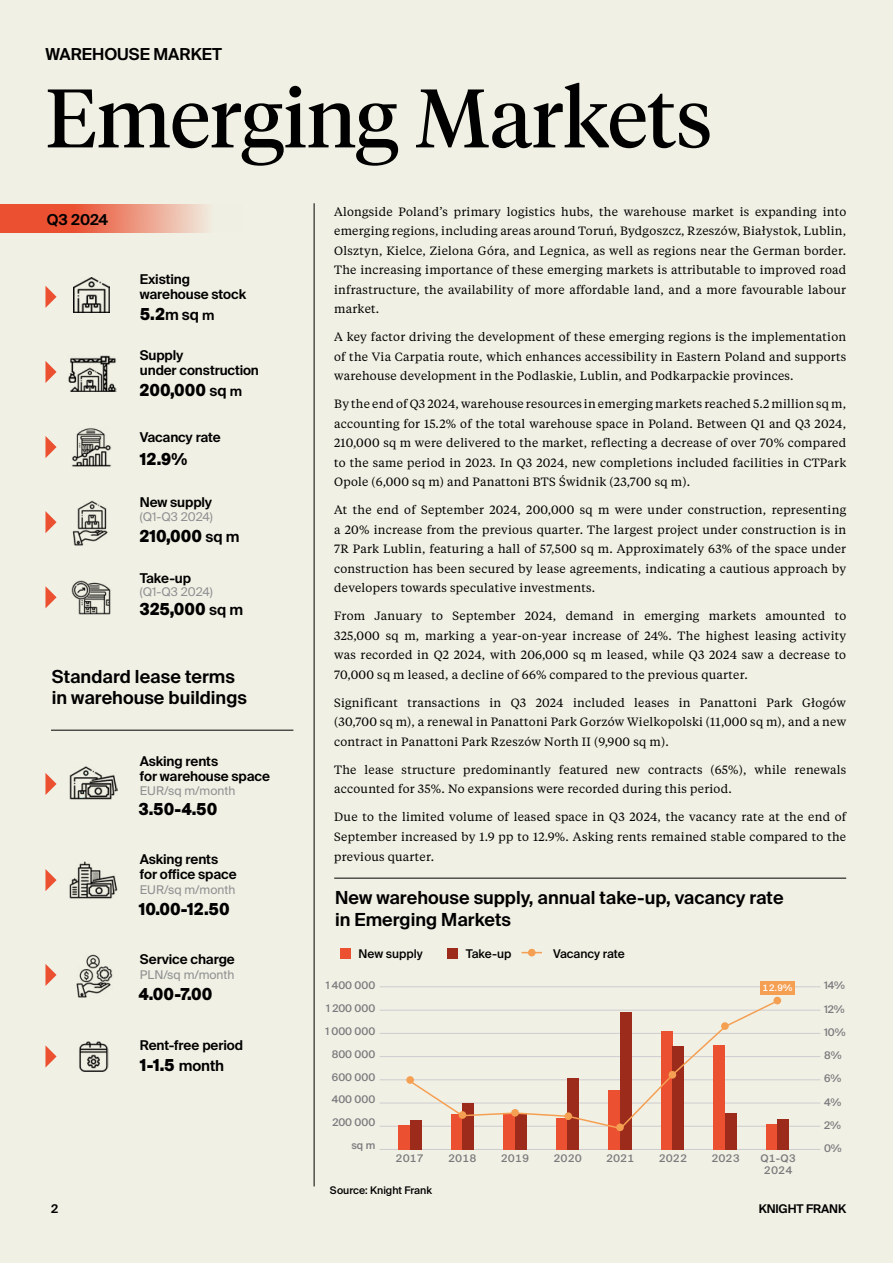
<style>
.page{position:relative;width:893px;height:1263px;background:#f1f0e4}
.page>*{position:absolute;margin:0;border:0;box-sizing:border-box;transform-origin:0 0}
.t1{font:82.5px "Tiempos Headline";color:#000}
.t2{font:600 18px/21.6px "Suisse Intl";color:#000}
.t3{font:900 16.5px "Suisse Intl";letter-spacing:.01em;color:#000;scale:.9 1}
.t4{font:600 16.5px "Suisse Intl";color:#000}
.t5{font:600 15px "Suisse Intl";color:#000}
.t6{font:600 13.5px/15px "Suisse Intl";letter-spacing:-.01em;color:#000}
.t7{font:12px/19.5px "Tiempos Text";letter-spacing:.02em;color:#000;text-align:justify}
.t8{font:12px "Suisse Intl";color:#8f9092}
.t9{font:500 12px "Suisse Intl";color:#000}
.t10{font:600 12px "Suisse Intl";letter-spacing:-.01em;color:#000}
.t11{font:500 10.5px/22.8px "Suisse Intl";color:#7b797d;text-align:right}
.t12{font:500 10.5px/12px "Suisse Intl";color:#7c797c;text-align:center}
.t13{font:500 10.5px "Suisse Intl";color:#000}
.t14{font:500 9px "Suisse Intl";color:#fff}
.s1{font-weight:600;font-size:15px}
.s2{font-weight:600;font-size:13.5px}
</style>
<div class="page">
<hr style="left:314px;top:203px;width:1px;height:983px;background:#000">
<hr style="left:334px;top:878px;width:512px;height:1px;background:#000">
<svg style="left:0;top:204px;width:207px;height:29px;background:#ec8067"></svg>
<img style="left:74px;top:277px;width:35px;height:36px">
<img style="left:68px;top:355px;width:48px;height:37px">
<img style="left:72px;top:428px;width:39px;height:39px">
<img style="left:72px;top:501px;width:36px;height:44px">
<img style="left:72px;top:581px;width:39px;height:33px">
<svg style="left:45px;top:286px;width:12px;height:22px"></svg>
<svg style="left:45px;top:361px;width:12px;height:22px"></svg>
<svg style="left:45px;top:436px;width:12px;height:22px"></svg>
<svg style="left:45px;top:511px;width:12px;height:22px"></svg>
<svg style="left:45px;top:586px;width:12px;height:22px"></svg>
<hr style="left:51px;top:730px;width:242px;height:1px;background:#000">
<img style="left:76px;top:954px;width:37px;height:44px">
<svg style="left:45px;top:964px;width:12px;height:22px"></svg>
<img style="left:69px;top:766px;width:49px;height:34px">
<svg style="left:45px;top:773px;width:12px;height:22px"></svg>
<img style="left:69px;top:861px;width:49px;height:38px">
<svg style="left:45px;top:869px;width:12px;height:22px"></svg>
<img style="left:79px;top:1041px;width:30px;height:31px">
<svg style="left:45px;top:1045px;width:12px;height:22px"></svg>
<div style="left:340px;top:948px;width:11px;height:11px;background:#eb5031"></div>
<div style="left:448px;top:948px;width:10px;height:11px;background:#9c2b1c"></div>
<div style="left:528px;top:949px;width:8px;height:7px;background:#f59f53;border-radius:50%"></div>
<svg style="left:522px;top:952px;width:20px;height:1px"></svg>
<hr style="left:380px;top:1149px;width:440px;height:1px;background:#cdcccf">
<hr style="left:380px;top:1126px;width:440px;height:1px;background:#cdcccf">
<hr style="left:380px;top:1103px;width:440px;height:1px;background:#cdcccf">
<hr style="left:380px;top:1079px;width:440px;height:1px;background:#cdcccf">
<hr style="left:380px;top:1033px;width:440px;height:1px;background:#cdcccf">
<hr style="left:380px;top:1056px;width:440px;height:1px;background:#cdcccf">
<hr style="left:380px;top:1010px;width:440px;height:1px;background:#cdcccf">
<hr style="left:380px;top:986px;width:440px;height:1px;background:#cdcccf">
<div style="left:399px;top:1125px;width:11px;height:25px;background:#eb5031"></div>
<div style="left:410px;top:1120px;width:12px;height:30px;background:#9c2b1c"></div>
<div style="left:451px;top:1114px;width:12px;height:36px;background:#eb5031"></div>
<div style="left:463px;top:1103px;width:11px;height:47px;background:#9c2b1c"></div>
<div style="left:504px;top:1114px;width:11px;height:36px;background:#eb5031"></div>
<div style="left:515px;top:1113px;width:11px;height:37px;background:#9c2b1c"></div>
<div style="left:556px;top:1119px;width:11px;height:31px;background:#eb5031"></div>
<div style="left:567px;top:1078px;width:12px;height:72px;background:#9c2b1c"></div>
<div style="left:608px;top:1090px;width:12px;height:60px;background:#eb5031"></div>
<div style="left:620px;top:1012px;width:11px;height:138px;background:#9c2b1c"></div>
<div style="left:661px;top:1031px;width:11px;height:119px;background:#eb5031"></div>
<div style="left:672px;top:1046px;width:12px;height:104px;background:#9c2b1c"></div>
<div style="left:713px;top:1045px;width:12px;height:105px;background:#eb5031"></div>
<div style="left:725px;top:1113px;width:11px;height:37px;background:#9c2b1c"></div>
<div style="left:766px;top:1124px;width:11px;height:26px;background:#eb5031"></div>
<div style="left:777px;top:1119px;width:12px;height:31px;background:#9c2b1c"></div>
<div style="left:760px;top:981px;width:34px;height:14px;background:#f59f53"></div>
<svg style="left:773px;top:997px;width:8px;height:7px"></svg>
<svg style="left:406px;top:999px;width:374px;height:131px"></svg>
<h3 class="t4" style="left:45px;top:45px;width:178px">WAREHOUSE MARKET</h3>
<h1 class="t1" style="left:45px;top:62px;width:668px">Emerging Markets</h1>
<p class="t5" style="left:47px;top:211px;width:63px">Q3 2024</p>
<p class="t6" style="left:140px;top:272px;width:108px">Existing warehouse stock</p>
<h3 class="t3" style="left:140px;top:304px;width:84px">5.2<span class="s1">m sq</span> <span class="s2">m</span></h3>
<p class="t6" style="left:140px;top:348px;width:121px">Supply<br>under construction</p>
<h3 class="t3" style="left:140px;top:381px;width:115px">200,000 <span class="s1">sq</span> <span class="s2">m</span></h3>
<p class="t6" style="left:140px;top:430px;width:82px">Vacancy rate</p>
<h3 class="t3" style="left:140px;top:449px;width:54px">12.9%</h3>
<p class="t6" style="left:140px;top:495px;width:74px">New supply</p>
<p class="t8" style="left:140px;top:510px;width:75px">(Q1-Q3 2024)</p>
<h3 class="t3" style="left:140px;top:527px;width:112px">210,000 <span class="s1">sq m</span></h3>
<p class="t6" style="left:140px;top:571px;width:53px">Take-up</p>
<p class="t8" style="left:140px;top:585px;width:75px">(Q1-Q3 2024)</p>
<h3 class="t3" style="left:140px;top:600px;width:116px">325,000 <span class="s1">sq m</span></h3>
<h2 class="t2" style="left:52px;top:666px;width:197px">Standard lease terms in warehouse buildings</h2>
<p class="t6" style="left:140px;top:753px;width:132px">Asking rents<br>for warehouse space</p>
<p class="t8" style="left:140px;top:784px;width:97px">EUR/sq m/month</p>
<h3 class="t3" style="left:139px;top:800px;width:89px">3.50-4.50</h3>
<p class="t6" style="left:140px;top:852px;width:98px">Asking rents for office space</p>
<p class="t8" style="left:140px;top:883px;width:97px">EUR/sq m/month</p>
<h3 class="t3" style="left:139px;top:899px;width:103px">10.00-12.50</h3>
<p class="t6" style="left:140px;top:952px;width:96px">Service charge</p>
<p class="t8" style="left:140px;top:968px;width:96px">PLN/sq m/month</p>
<h3 class="t3" style="left:139px;top:985px;width:83px">4.00-7.00</h3>
<p class="t6" style="left:140px;top:1037px;width:105px">Rent-free period</p>
<h3 class="t3" style="left:140px;top:1055px;width:95px">1-1.5 <span class="s1">month</span></h3>
<p class="t7" style="left:334px;top:201px;width:514px">Alongside Poland’s primary logistics hubs, the warehouse market is expanding into emerging regions, including areas around Toruń, Bydgoszcz, Rzeszów, Białystok, Lublin, Olsztyn, Kielce, Zielona Góra, and Legnica, as well as regions near the German border.<br>The increasing importance of these emerging markets is attributable to improved road infrastructure, the availability of more affordable land, and a more favourable labour market.</p>
<p class="t7" style="left:334px;top:327px;width:514px">A key factor driving the development of these emerging regions is the implementation of the Via Carpatia route, which enhances accessibility in Eastern Poland and supports warehouse development in the Podlaskie, Lublin, and Podkarpackie provinces.</p>
<p class="t7" style="left:334px;top:394px;width:513px">By the end of Q3 2024, warehouse resources in emerging markets reached 5.2 million sq m, accounting for 15.2% of the total warehouse space in Poland. Between Q1 and Q3 2024, 210,000 sq m were delivered to the market, reflecting a decrease of over 70% compared to the same period in 2023. In Q3 2024, new completions included facilities in CTPark Opole (6,000 sq m) and Panattoni BTS Świdnik (23,700 sq m).</p>
<p class="t7" style="left:334px;top:500px;width:514px">At the end of September 2024, 200,000 sq m were under construction, representing a 20% increase from the previous quarter. The largest project under construction is in 7R Park Lublin, featuring a hall of 57,500 sq m. Approximately 63% of the space under construction has been secured by lease agreements, indicating a cautious approach by developers towards speculative investments.</p>
<p class="t7" style="left:334px;top:606px;width:514px">From January to September 2024, demand in emerging markets amounted to 325,000 sq m, marking a year-on-year increase of 24%. The highest leasing activity was recorded in Q2 2024, with 206,000 sq m leased, while Q3 2024 saw a decrease to 70,000 sq m leased, a decline of 66% compared to the previous quarter.</p>
<p class="t7" style="left:334px;top:692px;width:514px">Significant transactions in Q3 2024 included leases in Panattoni Park Głogów (30,700 sq m), a renewal in Panattoni Park Gorzów Wielkopolski (11,000 sq m), and a new contract in Panattoni Park Rzeszów North II (9,900 sq m).</p>
<p class="t7" style="left:334px;top:759px;width:513px">The lease structure predominantly featured new contracts (65%), while renewals accounted for 35%. No expansions were recorded during this period.</p>
<p class="t7" style="left:334px;top:807px;width:514px">Due to the limited volume of leased space in Q3 2024, the vacancy rate at the end of September increased by 1.9 pp to 12.9%. Asking rents remained stable compared to the previous quarter.</p>
<h2 class="t2" style="left:335px;top:887px;width:450px">New warehouse supply, annual take-up, vacancy rate in Emerging Markets</h2>
<p class="t9" style="left:358px;top:946px;width:66px">New supply</p>
<p class="t9" style="left:466px;top:946px;width:47px">Take-up</p>
<p class="t9" style="left:553px;top:946px;width:73px">Vacancy rate</p>
<p class="t11" style="left:326px;top:974px;width:51px">1 400 000</p>
<p class="t14" style="left:763px;top:983px;width:31px">12.9%</p>
<p class="t11" style="left:325px;top:997px;width:51px">1 200 000<br>1 000 000<br>800 000<br>600 000<br>400 000<br>200 000 sq m</p>
<p class="t12" style="left:396px;top:1153px;width:30px">2017</p>
<p class="t12" style="left:448px;top:1153px;width:30px">2018</p>
<p class="t12" style="left:501px;top:1153px;width:30px">2019</p>
<p class="t12" style="left:553px;top:1153px;width:30px">2020</p>
<p class="t12" style="left:606px;top:1153px;width:30px">2021</p>
<p class="t12" style="left:659px;top:1153px;width:30px">2022</p>
<p class="t12" style="left:711px;top:1153px;width:30px">2023</p>
<p class="t12" style="left:760px;top:1153px;width:37px">Q1-Q3<br>2024</p>
<p class="t13" style="left:330px;top:1184px;width:104px">Source: Knight Frank</p>
<p class="t11" style="left:824px;top:974px;width:23px">14%</p>
<p class="t11" style="left:824px;top:997px;width:22px">12%</p>
<p class="t11" style="left:824px;top:1021px;width:23px">10%</p>
<p class="t11" style="left:824px;top:1044px;width:19px">8%</p>
<p class="t11" style="left:824px;top:1067px;width:19px">6%</p>
<p class="t11" style="left:824px;top:1090px;width:19px">4%</p>
<p class="t11" style="left:824px;top:1114px;width:18px">2%</p>
<p class="t11" style="left:824px;top:1137px;width:19px">0%</p>
<p class="t10" style="left:51px;top:1201px;width:9px">2</p>
<p class="t10" style="left:759px;top:1201px;width:89px">KNIGHT FRANK</p>
</div>
